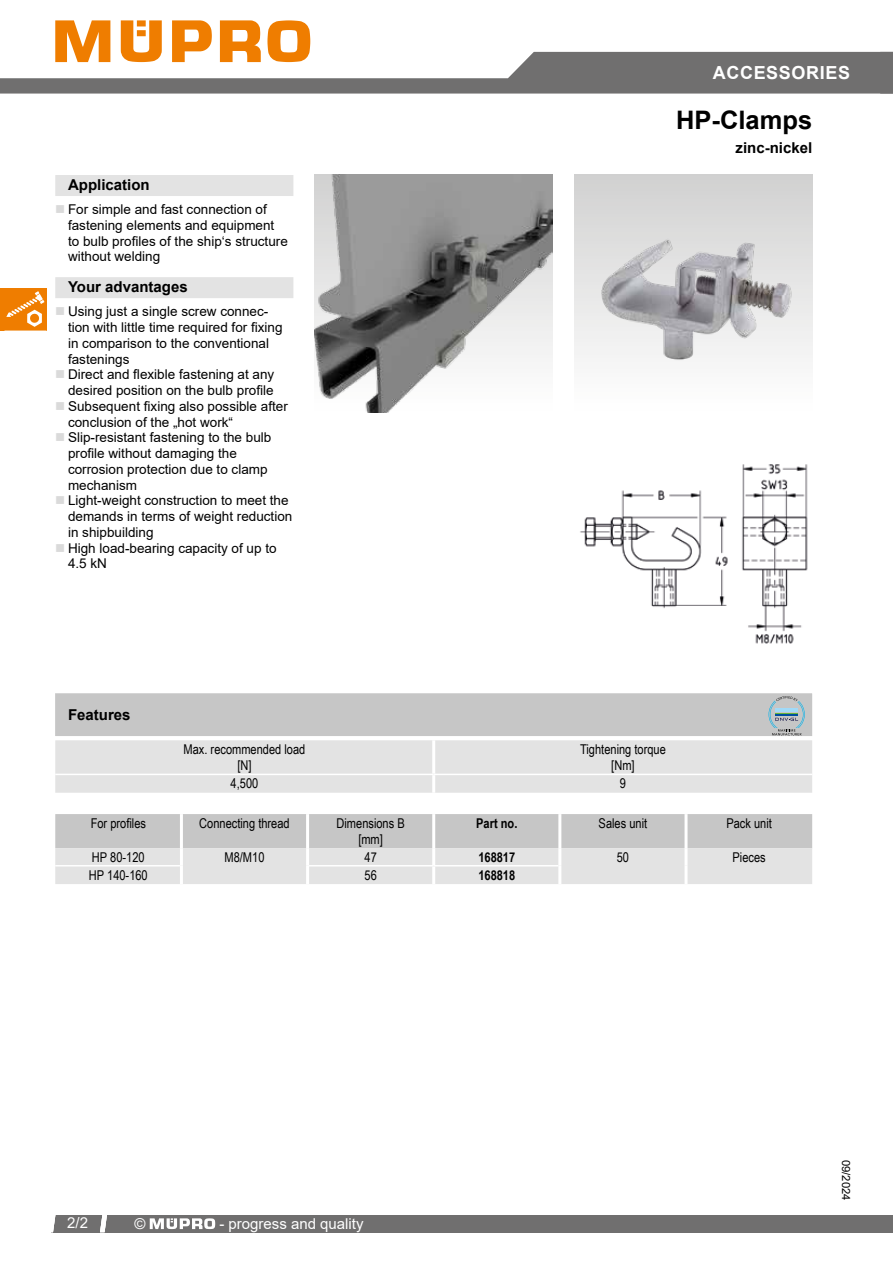
<style>
.page{position:relative;width:893px;height:1263px;background:#fff}
.page>*{position:absolute;margin:0;border:0;box-sizing:border-box;transform-origin:0 0}
.t1{font:700 25.5px "Arial";color:#000}
.t2{font:700 18px "Arial";letter-spacing:.035em;color:#fff}
.t3{font:700 15px "Arial";color:#000}
.t4{font:15px "Arial";color:#fff}
.t5{font:13.5px/15.8px "Arial";color:#000}
.t6{font:13.5px/15.8px "Arial Narrow";color:#000;text-align:center}
.t7{font:700 13.5px "Arial Narrow";color:#000}
.t8{font:11.25px "Arial";color:#000}
</style>
<div class="page">
<svg style="left:0;top:20px;width:893px;height:74px"></svg>
<div style="left:51px;top:1215px;width:842px;height:17px;background:#706f6f"></div>
<svg style="left:51px;top:1215px;width:4px;height:17px"></svg>
<svg style="left:100px;top:1215px;width:7px;height:17px"></svg>
<svg style="left:150px;top:1218px;width:65px;height:11px"></svg>
<div style="left:55px;top:175px;width:238px;height:21px;background:#e3e3e3"></div>
<div style="left:55px;top:277px;width:238px;height:21px;background:#e3e3e3"></div>
<img style="left:574px;top:175px;width:238px;height:186px">
<img style="left:315px;top:175px;width:238px;height:238px">
<img style="left:580px;top:464px;width:228px;height:180px">
<svg style="left:55px;top:693px;width:757px;height:100px;background:#d7d7d7"></svg>
<hr style="left:432px;top:740px;width:3px;height:34px;background:#fff">
<hr style="left:432px;top:775px;width:3px;height:18px;background:#fff">
<hr style="left:55px;top:774px;width:379px;height:1px;background:#fff">
<hr style="left:434px;top:774px;width:378px;height:1px;background:#fff">
<svg style="left:55px;top:814px;width:757px;height:70px;background:#d5d5d5"></svg>
<hr style="left:180px;top:814px;width:3px;height:34px;background:#fff">
<hr style="left:306px;top:814px;width:3px;height:34px;background:#fff">
<hr style="left:432px;top:814px;width:3px;height:34px;background:#fff">
<hr style="left:558px;top:814px;width:3px;height:34px;background:#fff">
<hr style="left:684px;top:814px;width:3px;height:34px;background:#fff">
<hr style="left:180px;top:848px;width:3px;height:18px;background:#fff">
<hr style="left:306px;top:848px;width:3px;height:18px;background:#fff">
<hr style="left:432px;top:848px;width:3px;height:17px;background:#fff">
<hr style="left:558px;top:848px;width:3px;height:18px;background:#fff">
<hr style="left:684px;top:848px;width:3px;height:18px;background:#fff">
<hr style="left:180px;top:866px;width:3px;height:18px;background:#fff">
<hr style="left:306px;top:866px;width:3px;height:18px;background:#fff">
<hr style="left:432px;top:866px;width:3px;height:18px;background:#fff">
<hr style="left:558px;top:866px;width:3px;height:18px;background:#fff">
<hr style="left:684px;top:866px;width:3px;height:18px;background:#fff">
<hr style="left:55px;top:865px;width:125px;height:1px;background:#fff">
<hr style="left:309px;top:865px;width:125px;height:1px;background:#fff">
<hr style="left:434px;top:865px;width:124px;height:1px;background:#fff">
<div style="left:0;top:288px;width:47px;height:42px;background:#ef7d00"></div>
<svg style="left:6px;top:291px;width:39px;height:36px"></svg>
<h2 class="t2" style="left:713px;top:60px;width:139px">ACCESSORIES</h2>
<p class="t3" style="left:68px;top:174px;width:83px">Application</p>
<p class="t5" style="left:68px;top:201px;width:221px">For simple and fast connection of fastening elements and equipment to bulb profiles of the ship‘s structure without welding</p>
<p class="t3" style="left:68px;top:276px;width:121px">Your advantages</p>
<p class="t5" style="left:68px;top:304px;width:226px">Using just a single screw connec&shy;tion with little time required for fixing in comparison to the conventional fastenings<br>Direct and flexible fastening at any desired position on the bulb profile<br>Subsequent fixing also possible after conclusion of the „hot work“<br>Slip-resistant fastening to the bulb profile without damaging the corrosion protection due to clamp mechanism<br>Light-weight construction to meet the demands in terms of weight reduction in shipbuilding<br>High load-bearing capacity of up to<br>4.5 kN</p>
<h1 class="t1" style="left:676px;top:102px;width:138px">HP-Clamps</h1>
<p class="t3" style="left:735px;top:138px;width:78px">zinc-nickel</p>
<p class="t3" style="left:68px;top:704px;width:64px">Features</p>
<p class="t6" style="left:184px;top:741px;width:123px">Max. recommended load [N]</p>
<p class="t6" style="left:580px;top:741px;width:87px">Tightening torque [Nm]</p>
<p class="t6" style="left:231px;top:775px;width:29px">4,500</p>
<p class="t6" style="left:620px;top:775px;width:8px">9</p>
<p class="t6" style="left:91px;top:815px;width:57px">For profiles</p>
<p class="t6" style="left:199px;top:815px;width:92px">Connecting thread</p>
<p class="t6" style="left:336px;top:815px;width:70px">Dimensions B [mm]</p>
<p class="t7" style="left:476px;top:813px;width:43px">Part no.</p>
<p class="t6" style="left:599px;top:815px;width:50px">Sales unit</p>
<p class="t6" style="left:726px;top:815px;width:47px">Pack unit</p>
<p class="t6" style="left:92px;top:848px;width:54px">HP 80-120</p>
<p class="t6" style="left:224px;top:848px;width:41px">M8/M10</p>
<p class="t6" style="left:364px;top:848px;width:14px">47</p>
<p class="t7" style="left:478px;top:846px;width:38px">168817</p>
<p class="t6" style="left:617px;top:848px;width:14px">50</p>
<p class="t6" style="left:732px;top:848px;width:35px">Pieces</p>
<p class="t6" style="left:89px;top:867px;width:60px">HP 140-160</p>
<p class="t6" style="left:364px;top:867px;width:14px">56</p>
<p class="t7" style="left:478px;top:865px;width:38px">168818</p>
<p class="t4" style="left:67px;top:1213px;width:22px">2/2</p>
<p class="t4" style="left:135px;top:1213px;width:13px">©</p>
<p class="t4" style="left:219px;top:1213px;width:146px">- progress and quality</p>
<p class="t8" style="left:854px;top:1160px;width:42px;rotate:90deg">09/2024</p>
</div>
